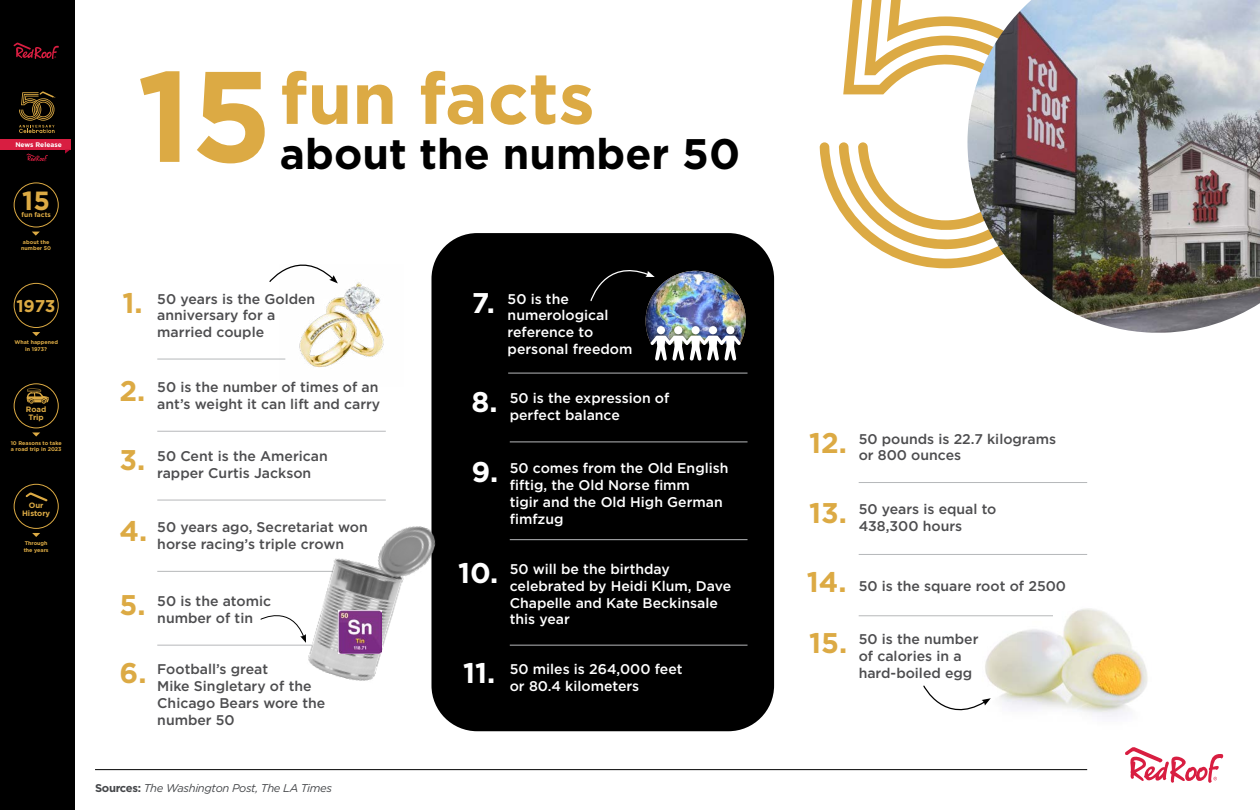
<style>
.page{position:relative;width:1260px;height:810px;background:#fff}
.page>*{position:absolute;margin:0;border:0;box-sizing:border-box;transform-origin:0 0}
.t1{font:700 128.5px "Gotham";color:#dcaa44}
.t2{font:700 72px "Gotham";color:#dcaa44}
.t3{font:700 42.75px "Gotham";color:#000}
.t4{font:700 28.5px "Gotham";color:#dcaa44}
.t5{font:700 28.5px "Gotham";color:#fff}
.t6{font:700 26.25px "Gotham";color:#dcaa44}
.t7{font:700 17.12px "Gotham";color:#dcaa44}
.t8{font:500 14px/16.8px "Gotham";color:#4d4d4f}
.t9{font:500 14px/16.8px "Gotham";color:#fff}
.t10{font:italic 11.25px "Gotham";letter-spacing:-.03em;color:#45474a}
.t11{font:700 7.75px/8.1px "Gotham";color:#dcaa44;text-align:center}
.t12{font:700 6.75px "Gotham";color:#dcaa44}
.t13{font:700 6.62px "Gotham";color:#fff}
.t14{font:700 5.38px/6.5px "Gotham";color:#dcaa44;text-align:center}
.s1{font-weight:700;font-style:normal}
</style>
<div class="page">
<img style="left:962px;top:608px;width:186px;height:109px">
<div style="left:431px;top:233px;width:343px;height:498px;background:#000;border-radius:46px"></div>
<svg style="left:820px;top:0;width:148px;height:268px"></svg>
<svg style="left:1125px;top:747px;width:99px;height:36px"></svg>
<img style="left:968px;top:0;width:292px;height:333px">
<hr style="left:95px;top:769px;width:992px;height:1px;background:#000">
<hr style="left:157px;top:359px;width:128px;height:1px;background:#b6b8ba">
<hr style="left:508px;top:373px;width:240px;height:1px;background:#b6b8ba">
<hr style="left:157px;top:431px;width:229px;height:1px;background:#b6b8ba">
<hr style="left:510px;top:442px;width:238px;height:1px;background:#b6b8ba">
<hr style="left:859px;top:482px;width:228px;height:1px;background:#b6b8ba">
<hr style="left:510px;top:539px;width:238px;height:1px;background:#b6b8ba">
<hr style="left:859px;top:554px;width:228px;height:1px;background:#b6b8ba">
<hr style="left:510px;top:645px;width:238px;height:1px;background:#b6b8ba">
<hr style="left:859px;top:615px;width:194px;height:1px;background:#b6b8ba">
<hr style="left:157px;top:500px;width:229px;height:1px;background:#b6b8ba">
<hr style="left:157px;top:571px;width:229px;height:1px;background:#b6b8ba">
<hr style="left:157px;top:645px;width:155px;height:1px;background:#b6b8ba">
<div style="left:0;top:0;width:74px;height:810px;background:#000"></div>
<svg style="left:13px;top:42px;width:46px;height:17px"></svg>
<div style="left:0;top:139px;width:70px;height:11px;background:#d81e41"></div>
<svg style="left:19px;top:91px;width:37px;height:42px"></svg>
<svg style="left:26px;top:154px;width:22px;height:8px"></svg>
<div style="left:14px;top:283px;width:44px;height:45px;border:1px solid #dcaa44;border-radius:50%"></div>
<svg style="left:32px;top:332px;width:8px;height:4px"></svg>
<div style="left:14px;top:384px;width:44px;height:44px;border:1px solid #dcaa44;border-radius:50%"></div>
<svg style="left:32px;top:432px;width:8px;height:5px"></svg>
<svg style="left:27px;top:388px;width:22px;height:16px"></svg>
<div style="left:14px;top:484px;width:44px;height:45px;border:1px solid #dcaa44;border-radius:50%"></div>
<svg style="left:32px;top:533px;width:8px;height:4px"></svg>
<svg style="left:25px;top:492px;width:23px;height:10px"></svg>
<div style="left:14px;top:183px;width:44px;height:44px;border:1px solid #dcaa44;border-radius:50%"></div>
<svg style="left:32px;top:232px;width:8px;height:4px"></svg>
<img style="left:280px;top:282px;width:104px;height:85px">
<img style="left:276px;top:481px;width:169px;height:237px">
<img style="left:338px;top:610px;width:44px;height:44px">
<svg style="left:269px;top:264px;width:69px;height:19px"></svg>
<svg style="left:923px;top:685px;width:68px;height:32px"></svg>
<img style="left:590px;top:270px;width:156px;height:91px">
<svg style="left:260px;top:604px;width:46px;height:39px"></svg>
<p class="t13" style="left:15px;top:140px;width:48px">News Release</p>
<h3 class="t6" style="left:22px;top:183px;width:29px">15</h3>
<p class="t12" style="left:22px;top:210px;width:31px">fun facts</p>
<p class="t14" style="left:21px;top:239px;width:31px">about the number 50</p>
<p class="t7" style="left:16px;top:294px;width:41px">1973</p>
<p class="t14" style="left:14px;top:339px;width:45px">What happened in 1973?</p>
<p class="t11" style="left:26px;top:405px;width:22px">Road<br>Trip</p>
<p class="t14" style="left:11px;top:440px;width:53px;text-align:left">10 Reasons to take a road trip in 2023</p>
<p class="t11" style="left:22px;top:501px;width:30px">Our<br>History</p>
<p class="t14" style="left:24px;top:540px;width:26px;text-align:left">Through the years</p>
<h1 class="t1" style="left:137px;top:31px;width:137px">15</h1>
<h2 class="t2" style="left:280px;top:51px;width:316px">fun facts</h2>
<h3 class="t3" style="left:280px;top:126px;width:462px">about the number 50</h3>
<h3 class="t4" style="left:122px;top:284px;width:22px">1.</h3>
<p class="t8" style="left:157px;top:290px;width:160px">50 years is the Golden anniversary for a married couple</p>
<h3 class="t5" style="left:472px;top:284px;width:24px">7.</h3>
<p class="t9" style="left:508px;top:290px;width:126px">50 is the numerological reference to personal freedom</p>
<h3 class="t4" style="left:120px;top:372px;width:27px">2.</h3>
<p class="t8" style="left:157px;top:379px;width:225px">50 is the number of times of an ant’s weight it can lift and carry</p>
<p class="t9" style="left:510px;top:389px;width:161px">50 is the expression of perfect balance</p>
<h3 class="t5" style="left:472px;top:383px;width:28px">8.</h3>
<h3 class="t4" style="left:120px;top:441px;width:27px">3.</h3>
<p class="t8" style="left:157px;top:448px;width:172px">50 Cent is the American rapper Curtis Jackson</p>
<h3 class="t4" style="left:120px;top:512px;width:29px">4.</h3>
<p class="t8" style="left:157px;top:519px;width:212px">50 years ago, Secretariat won horse racing’s triple crown</p>
<h3 class="t5" style="left:472px;top:453px;width:28px">9.</h3>
<p class="t9" style="left:510px;top:460px;width:220px">50 comes from the Old English fiftig, the Old Norse fimm<br>tigir and the Old High German fimfzug</p>
<h3 class="t4" style="left:809px;top:424px;width:39px">12.</h3>
<p class="t8" style="left:859px;top:430px;width:199px">50 pounds is 22.7 kilograms or 800 ounces</p>
<h3 class="t4" style="left:809px;top:494px;width:39px">13.</h3>
<p class="t8" style="left:859px;top:500px;width:139px">50 years is equal to<br>438,300 hours</p>
<h3 class="t4" style="left:120px;top:586px;width:28px">5.</h3>
<p class="t8" style="left:157px;top:593px;width:115px">50 is the atomic number of tin</p>
<h3 class="t5" style="left:458px;top:554px;width:42px">10.</h3>
<h3 class="t4" style="left:807px;top:563px;width:41px">14.</h3>
<p class="t9" style="left:510px;top:561px;width:223px">50 will be the birthday celebrated by Heidi Klum, Dave<br>Chapelle and Kate Beckinsale this year</p>
<p class="t8" style="left:859px;top:577px;width:209px">50 is the square root of 2500</p>
<h3 class="t4" style="left:120px;top:654px;width:28px">6.</h3>
<p class="t8" style="left:157px;top:661px;width:170px">Football’s great<br>Mike Singletary of the<br>Chicago Bears wore the number 50</p>
<h3 class="t5" style="left:463px;top:654px;width:34px">11.</h3>
<p class="t9" style="left:510px;top:661px;width:174px">50 miles is 264,000 feet or 80.4 kilometers</p>
<h3 class="t4" style="left:809px;top:624px;width:40px">15.</h3>
<p class="t8" style="left:859px;top:631px;width:121px">50 is the number of calories in a hard-boiled egg</p>
<p class="t10" style="left:95px;top:781px;width:239px"><span class="s1">Sources:</span> The Washington Post, The LA Times</p>
</div>
